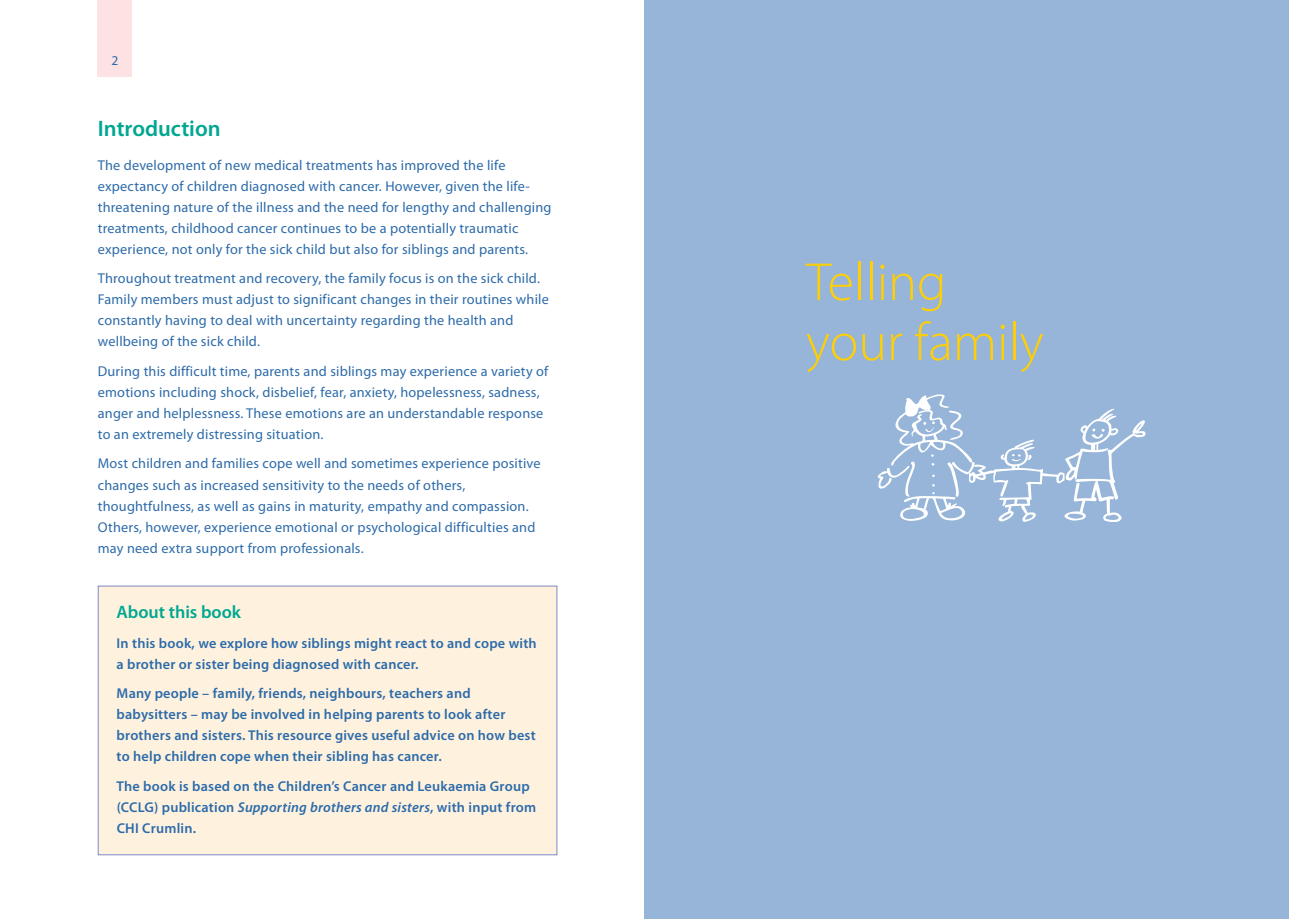
<style>
.page{position:relative;width:1289px;height:919px;background:#fff}
.page>*{position:absolute;margin:0;border:0;box-sizing:border-box;transform-origin:0 0}
.t1{font:300 54px/60px "Myriad Pro";color:#fece08}
.t2{font:600 22.5px "Myriad Pro";color:#00a790}
.t3{font:600 18px "Myriad Pro";color:#00a790}
.t4{font:14.25px/21px "Myriad Pro";letter-spacing:.015em;color:#2d6ba9}
.t5{font:600 14.25px/21px "Myriad Pro";letter-spacing:.015em;color:#2d6ba9}
.t6{font:13.5px "Myriad Pro";color:#2d6ba9}
.s1{font-style:italic}
</style>
<div class="page">
<div style="left:644px;top:0;width:644px;height:918px;background:#96b5d9"></div>
<div style="left:98px;top:0;width:34px;height:77px;background:#fce2e3"></div>
<div style="left:99px;top:586px;width:457px;height:268px;background:#fef2df"></div>
<div style="left:98px;top:585px;width:459px;height:270px;border:1px solid #7f87c2"></div>
<p class="t6" style="left:111px;top:56px;width:8px">2</p>
<h2 class="t2" style="left:98px;top:120px;width:124px">Introduction</h2>
<p class="t4" style="left:98px;top:156px;width:455px">The development of new medical treatments has improved the life expectancy of children diagnosed with cancer. However, given the life&shy;threatening nature of the illness and the need for lengthy and challenging treatments, childhood cancer continues to be a potentially traumatic experience, not only for the sick child but also for siblings and parents.</p>
<p class="t4" style="left:98px;top:269px;width:452px">Throughout treatment and recovery, the family focus is on the sick child.<br>Family members must adjust to significant changes in their routines while constantly having to deal with uncertainty regarding the health and wellbeing of the sick child.</p>
<p class="t4" style="left:98px;top:362px;width:452px">During this difficult time, parents and siblings may experience a variety of emotions including shock, disbelief, fear, anxiety, hopelessness, sadness, anger and helplessness. These emotions are an understandable response to an extremely distressing situation.</p>
<p class="t4" style="left:98px;top:454px;width:444px">Most children and families cope well and sometimes experience positive changes such as increased sensitivity to the needs of others, thoughtfulness, as well as gains in maturity, empathy and compassion.<br>Others, however, experience emotional or psychological difficulties and may need extra support from professionals.</p>
<p class="t3" style="left:117px;top:605px;width:126px">About this book</p>
<p class="t5" style="left:117px;top:633px;width:421px">In this book, we explore how siblings might react to and cope with a brother or sister being diagnosed with cancer.</p>
<p class="t5" style="left:117px;top:684px;width:420px">Many people – family, friends, neighbours, teachers and babysitters – may be involved in helping parents to look after brothers and sisters. This resource gives useful advice on how best to help children cope when their sibling has cancer.</p>
<p class="t5" style="left:117px;top:776px;width:421px">The book is based on the Children’s Cancer and Leukaemia Group (CCLG) publication <span class="s1">Supporting brothers and sisters</span>, with input from<br>CHI Crumlin.</p>
<h1 class="t1" style="left:806px;top:256px;width:239px">Telling your family</h1>
</div>
